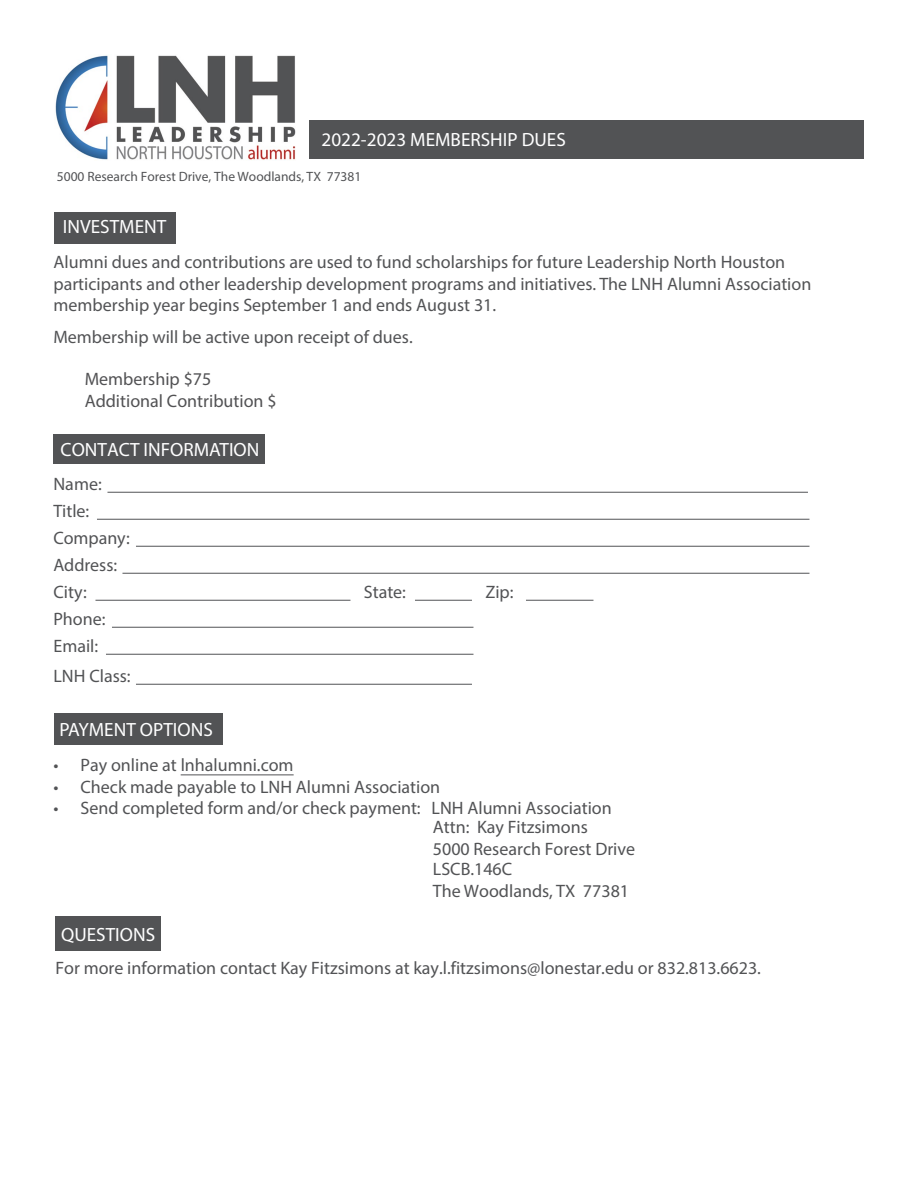
<style>
.page{position:relative;width:918px;height:1188px;background:#fff}
.page>*{position:absolute;margin:0;border:0;box-sizing:border-box;transform-origin:0 0}
.t1{font:19.2px "Myriad Pro";color:#fff}
.t2{font:18px/27px "Myriad Pro";color:#525355}
.t3{font:18px/21.6px "Myriad Pro";color:#525254}
.t4{font:13.5px "Myriad Pro";color:#525355}
</style>
<div class="page">
<img style="left:55px;top:55px;width:241px;height:105px">
<div style="left:310px;top:120px;width:554px;height:39px;background:#525355"></div>
<div style="left:54px;top:434px;width:211px;height:29px;background:#525355"></div>
<hr style="left:107px;top:492px;width:701px;height:1px;background:#525355">
<hr style="left:97px;top:519px;width:712px;height:1px;background:#525355">
<hr style="left:136px;top:546px;width:673px;height:1px;background:#525355">
<hr style="left:122px;top:573px;width:687px;height:1px;background:#525355">
<hr style="left:95px;top:600px;width:255px;height:1px;background:#525355">
<hr style="left:415px;top:600px;width:57px;height:1px;background:#525355">
<hr style="left:526px;top:600px;width:67px;height:1px;background:#525355">
<hr style="left:112px;top:627px;width:361px;height:1px;background:#525355">
<hr style="left:106px;top:654px;width:367px;height:1px;background:#525355">
<hr style="left:136px;top:684px;width:336px;height:1px;background:#525355">
<div style="left:54px;top:713px;width:168px;height:32px;background:#525355"></div>
<hr style="left:181px;top:774px;width:113px;height:1px;background:#525355">
<div style="left:54px;top:212px;width:122px;height:32px;background:#525355"></div>
<div style="left:55px;top:916px;width:106px;height:35px;background:#525355"></div>
<p class="t1" style="left:322px;top:127px;width:246px">2022-2023 MEMBERSHIP DUES</p>
<p class="t4" style="left:57px;top:168px;width:306px">5000 Research Forest Drive, The Woodlands, TX 77381</p>
<p class="t1" style="left:63px;top:215px;width:105px">INVESTMENT</p>
<p class="t2" style="left:53px;top:252px;width:759px;line-height:21.1px">Alumni dues and contributions are used to fund scholarships for future Leadership North Houston participants and other leadership development programs and initiatives. The LNH Alumni Association membership year begins September 1 and ends August 31.</p>
<p class="t2" style="left:53px;top:323px;width:361px">Membership will be active upon receipt of dues.</p>
<p class="t3" style="left:85px;top:368px;width:193px">Membership $75<br>Additional Contribution $</p>
<p class="t1" style="left:61px;top:438px;width:200px">CONTACT INFORMATION</p>
<p class="t2" style="left:53px;top:471px;width:78px">Name:<br>Title:<br>Company:<br>Address:<br>City:</p>
<p class="t2" style="left:53px;top:606px;width:54px">Phone:<br>Email:</p>
<p class="t2" style="left:53px;top:663px;width:79px">LNH Class:</p>
<p class="t2" style="left:364px;top:579px;width:43px">State:</p>
<p class="t2" style="left:485px;top:579px;width:30px">Zip:</p>
<p class="t1" style="left:60px;top:718px;width:155px">PAYMENT OPTIONS</p>
<p class="t2" style="left:54px;top:752px;width:242px">• Pay online at lnhalumni.com</p>
<p class="t2" style="left:54px;top:773px;width:388px">• Check made payable to LNH Alumni Association</p>
<p class="t2" style="left:433px;top:798px;width:180px;line-height:19.2px;text-indent:-379px">• Send completed form and/or check payment: LNH Alumni Association<br>Attn: Kay Fitzsimons</p>
<p class="t2" style="left:433px;top:838px;width:204px;line-height:21.5px">5000 Research Forest Drive<br>LSCB.146C<br>The Woodlands, TX 77381</p>
<p class="t1" style="left:61px;top:922px;width:96px">QUESTIONS</p>
<p class="t2" style="left:55px;top:954px;width:707px">For more information contact Kay Fitzsimons at kay.l.fitzsimons@lonestar.edu or 832.813.6623.</p>
</div>
